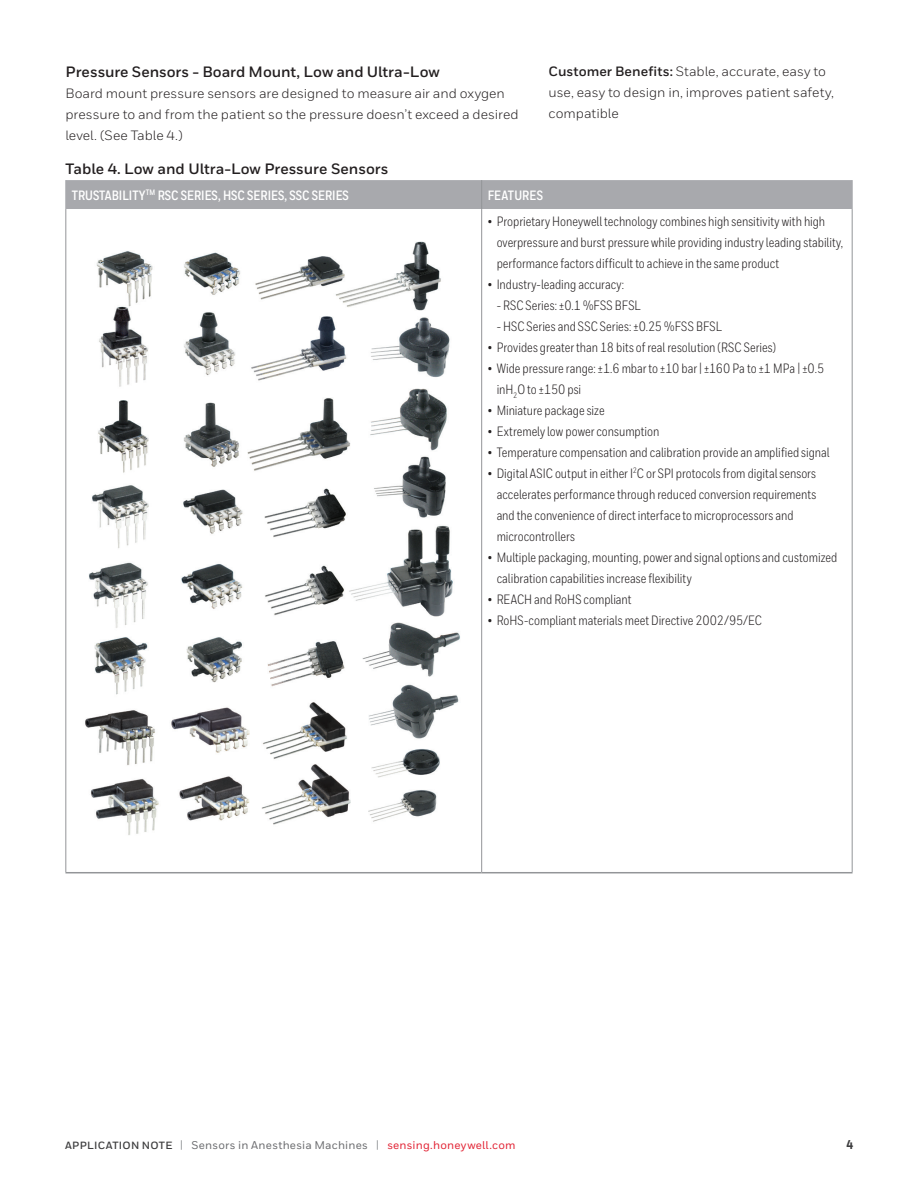
<style>
.page{position:relative;width:918px;height:1188px;background:#fff}
.page>*{position:absolute;margin:0;border:0;box-sizing:border-box;transform-origin:0 0}
.t1{font:700 15px "Honeywell Sans";color:#231f20}
.t2{font:13.5px/21px "Honeywell Cond";color:#231f20}
.t3{font:13.5px/21px "Honeywell Sans";color:#231f20}
.t4{font:700 13.5px "Honeywell Cond";color:#fff}
.t5{font:800 12.75px "Honeywell Cond";color:#3e3e3f}
.t6{font:500 11.25px "Honeywell Sans";letter-spacing:.015em;color:#6c6d70}
.s1{font-weight:700}
.s2{font-weight:700;font-size:10.5px;color:#3e3e3f}
.s3{font-size:11.4px;color:#939598}
.s4{color:#e22536}
</style>
<div class="page">
<hr style="left:65px;top:209px;width:1px;height:663px;background:#939598">
<hr style="left:852px;top:209px;width:1px;height:663px;background:#939598">
<hr style="left:481px;top:209px;width:1px;height:663px;background:#939598">
<div style="left:65px;top:180px;width:788px;height:29px;background:#a8a9ad"></div>
<hr style="left:65px;top:872px;width:417px;height:1px;background:#939598">
<hr style="left:482px;top:872px;width:371px;height:1px;background:#939598">
<img style="left:85px;top:241px;width:375px;height:594px">
<p class="t1" style="left:65px;top:63px;width:376px">Pressure Sensors - Board Mount, Low and Ultra-Low</p>
<p class="t3" style="left:65px;top:83px;width:455px">Board mount pressure sensors are designed to measure air and oxygen pressure to and from the patient so the pressure doesn’t exceed a desired level. (See Table 4.)</p>
<p class="t3" style="left:549px;top:61px;width:287px"><span class="s1">Customer Benefits:</span> Stable, accurate, easy to use, easy to design in, improves patient safety, compatible</p>
<p class="t1" style="left:65px;top:160px;width:325px">Table 4. Low and Ultra-Low Pressure Sensors</p>
<p class="t4" style="left:72px;top:187px;width:279px">TRUSTABILITY<sup>TM</sup> RSC SERIES, HSC SERIES, SSC SERIES</p>
<p class="t4" style="left:488px;top:187px;width:57px">FEATURES</p>
<p class="t2" style="left:497px;top:210px;width:348px;text-indent:-9px">• Proprietary Honeywell technology combines high sensitivity with high overpressure and burst pressure while providing industry leading stability, performance factors difficult to achieve in the same product</p>
<p class="t2" style="left:488px;top:273px;width:138px">• Industry-leading accuracy:</p>
<p class="t2" style="left:497px;top:295px;width:146px">- RSC Series: ±0.1 %FSS BFSL</p>
<p class="t2" style="left:497px;top:316px;width:227px">- HSC Series and SSC Series: ±0.25 %FSS BFSL</p>
<p class="t2" style="left:488px;top:337px;width:290px">• Provides greater than 18 bits of real resolution (RSC Series)</p>
<p class="t2" style="left:497px;top:358px;width:329px;text-indent:-9px">• Wide pressure range: ±1.6 mbar to ±10 bar | ±160 Pa to ±1 MPa | ±0.5 inH<sub>2</sub>O to ±150 psi</p>
<p class="t2" style="left:488px;top:399px;width:118px">• Miniature package size</p>
<p class="t2" style="left:488px;top:420px;width:173px">• Extremely low power consumption</p>
<p class="t2" style="left:488px;top:441px;width:343px">• Temperature compensation and calibration provide an amplified signal</p>
<p class="t2" style="left:497px;top:462px;width:321px;text-indent:-9px">• Digital ASIC output in either I<sup>2</sup>C or SPI protocols from digital sensors accelerates performance through reduced conversion requirements and the convenience of direct interface to microprocessors and microcontrollers</p>
<p class="t2" style="left:497px;top:547px;width:342px;text-indent:-9px">• Multiple packaging, mounting, power and signal options and customized calibration capabilities increase flexibility</p>
<p class="t2" style="left:488px;top:589px;width:145px">• REACH and RoHS compliant</p>
<p class="t2" style="left:488px;top:610px;width:276px">• RoHS-compliant materials meet Directive 2002/95/EC</p>
<p class="t6" style="left:65px;top:1138px;width:452px"><span class="s2">APPLICATION NOTE</span> <span class="s3">|</span> Sensors in Anesthesia Machines <span class="s3">|</span> <span class="s4">sensing.honeywell.com</span></p>
<p class="t5" style="left:846px;top:1137px;width:8px">4</p>
</div>
